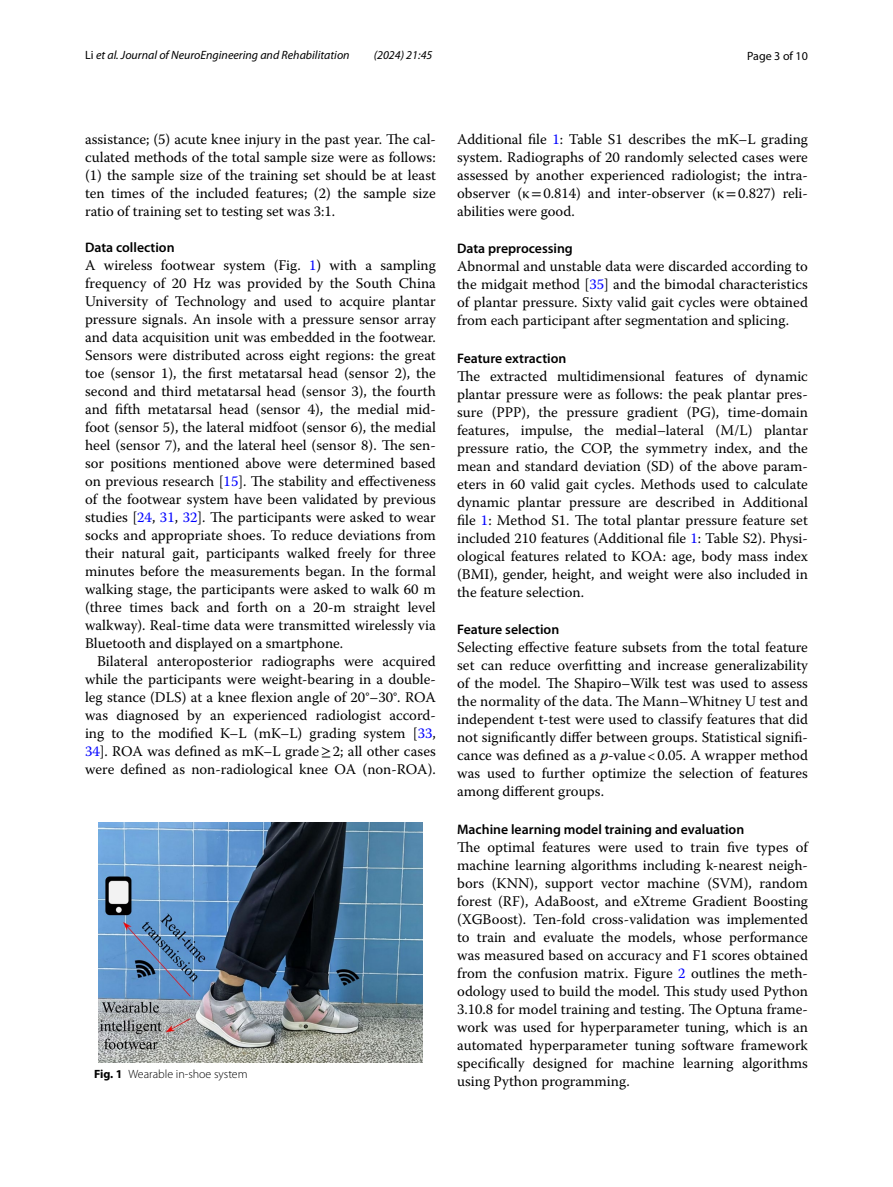
<style>
.page{position:relative;width:893px;height:1187px;background:#fff}
.page>*{position:absolute;margin:0;border:0;box-sizing:border-box;transform-origin:0 0}
.t1{font:14.7px/18px "Warnock Pro";color:#000;text-align:justify}
.t2{font:600 13.8px "Myriad Pro";color:#000}
.t3{font:italic 12px "Myriad Pro";color:#000}
.t4{font:300 12px "Myriad Pro";color:#000}
.t5{font:12px "Myriad Pro";color:#000}
.s1{font-style:normal}
.s2{color:#00f}
.s3{font-family:"STIX"}
.s4{font-weight:700}
.s5{font-style:italic}
</style>
<div class="page">
<img style="left:99px;top:822px;width:323px;height:240px">
<p class="t3" style="left:85px;top:48px;width:266px"><span class="s1">Li</span> et al. Journal of NeuroEngineering and Rehabilitation</p>
<p class="t3" style="left:374px;top:48px;width:60px">(2024) 21:45</p>
<p class="t5" style="left:747px;top:48px;width:62px">Page 3 of 10</p>
<p class="t1" style="left:85px;top:130px;width:352px">assistance; (5) acute knee injury in the past year. The cal&shy;culated methods of the total sample size were as follows: (1) the sample size of the training set should be at least ten times of the included features; (2) the sample size ratio of training set to testing set was 3:1.</p>
<p class="t2" style="left:85px;top:238px;width:91px">Data collection</p>
<p class="t1" style="left:85px;top:256px;width:352px">A wireless footwear system (Fig. <span class="s2">1</span>) with a sampling frequency of 20 Hz was provided by the South China University of Technology and used to acquire plantar pressure signals. An insole with a pressure sensor array and data acquisition unit was embedded in the footwear.<br>Sensors were distributed across eight regions: the great toe (sensor 1), the first metatarsal head (sensor 2), the second and third metatarsal head (sensor 3), the fourth and fifth metatarsal head (sensor 4), the medial mid&shy;foot (sensor 5), the lateral midfoot (sensor 6), the medial heel (sensor 7), and the lateral heel (sensor 8). The sen&shy;sor positions mentioned above were determined based on previous research [<span class="s2">15</span>]. The stability and effectiveness of the footwear system have been validated by previous studies [<span class="s2">24</span>, <span class="s2">31</span>, <span class="s2">32</span>]. The participants were asked to wear socks and appropriate shoes. To reduce deviations from their natural gait, participants walked freely for three minutes before the measurements began. In the formal walking stage, the participants were asked to walk 60 m (three times back and forth on a 20-m straight level walkway). Real-time data were transmitted wirelessly via Bluetooth and displayed on a smartphone.</p>
<p class="t1" style="left:85px;top:652px;width:352px;text-indent:12px">Bilateral anteroposterior radiographs were acquired while the participants were weight-bearing in a double&shy;leg stance (DLS) at a knee flexion angle of 20°–30°. ROA was diagnosed by an experienced radiologist accord&shy;ing to the modified K–L (mK–L) grading system [<span class="s2">33</span>, <span class="s2">34</span>]. ROA was defined as mK–L grade<span class="s3">≥</span>2; all other cases were defined as non-radiological knee OA (non-ROA).</p>
<p class="t4" style="left:94px;top:1067px;width:155px"><span class="s4">Fig. 1</span> Wearable in-shoe system</p>
<p class="t1" style="left:457px;top:130px;width:352px">Additional file <span class="s2">1</span>: Table S1 describes the mK–L grading system. Radiographs of 20 randomly selected cases were assessed by another experienced radiologist; the intra&shy;observer (κ<span class="s3">=</span>0.814) and inter-observer (κ<span class="s3">=</span>0.827) reli&shy;abilities were good.</p>
<p class="t2" style="left:457px;top:240px;width:117px">Data preprocessing</p>
<p class="t1" style="left:457px;top:257px;width:352px">Abnormal and unstable data were discarded according to the midgait method [<span class="s2">35</span>] and the bimodal characteristics of plantar pressure. Sixty valid gait cycles were obtained from each participant after segmentation and splicing.</p>
<p class="t2" style="left:457px;top:349px;width:111px">Feature extraction</p>
<p class="t1" style="left:457px;top:366px;width:352px">The extracted multidimensional features of dynamic plantar pressure were as follows: the peak plantar pres&shy;sure (PPP), the pressure gradient (PG), time-domain features, impulse, the medial–lateral (M/L) plantar pressure ratio, the COP, the symmetry index, and the mean and standard deviation (SD) of the above param&shy;eters in 60 valid gait cycles. Methods used to calculate dynamic plantar pressure are described in Additional file <span class="s2">1</span>: Method S1. The total plantar pressure feature set included 210 features (Additional file <span class="s2">1</span>: Table S2). Physi&shy;ological features related to KOA: age, body mass index (BMI), gender, height, and weight were also included in the feature selection.</p>
<p class="t2" style="left:457px;top:620px;width:104px">Feature selection</p>
<p class="t1" style="left:457px;top:638px;width:352px">Selecting effective feature subsets from the total feature set can reduce overfitting and increase generalizability of the model. The Shapiro–Wilk test was used to assess the normality of the data. The Mann–Whitney U test and independent t-test were used to classify features that did not significantly differ between groups. Statistical signifi&shy;cance was defined as a <span class="s5">p-</span>value&lt;0.05. A wrapper method was used to further optimize the selection of features among different groups.</p>
<p class="t2" style="left:457px;top:820px;width:289px">Machine learning model training and evaluation</p>
<p class="t1" style="left:457px;top:837px;width:352px">The optimal features were used to train five types of machine learning algorithms including k-nearest neigh&shy;bors (KNN), support vector machine (SVM), random forest (RF), AdaBoost, and eXtreme Gradient Boosting (XGBoost). Ten-fold cross-validation was implemented to train and evaluate the models, whose performance was measured based on accuracy and F1 scores obtained from the confusion matrix. Figure <span class="s2">2</span> outlines the meth&shy;odology used to build the model. This study used Python 3.10.8 for model training and testing. The Optuna frame&shy;work was used for hyperparameter tuning, which is an automated hyperparameter tuning software framework specifically designed for machine learning algorithms using Python programming.</p>
</div>
